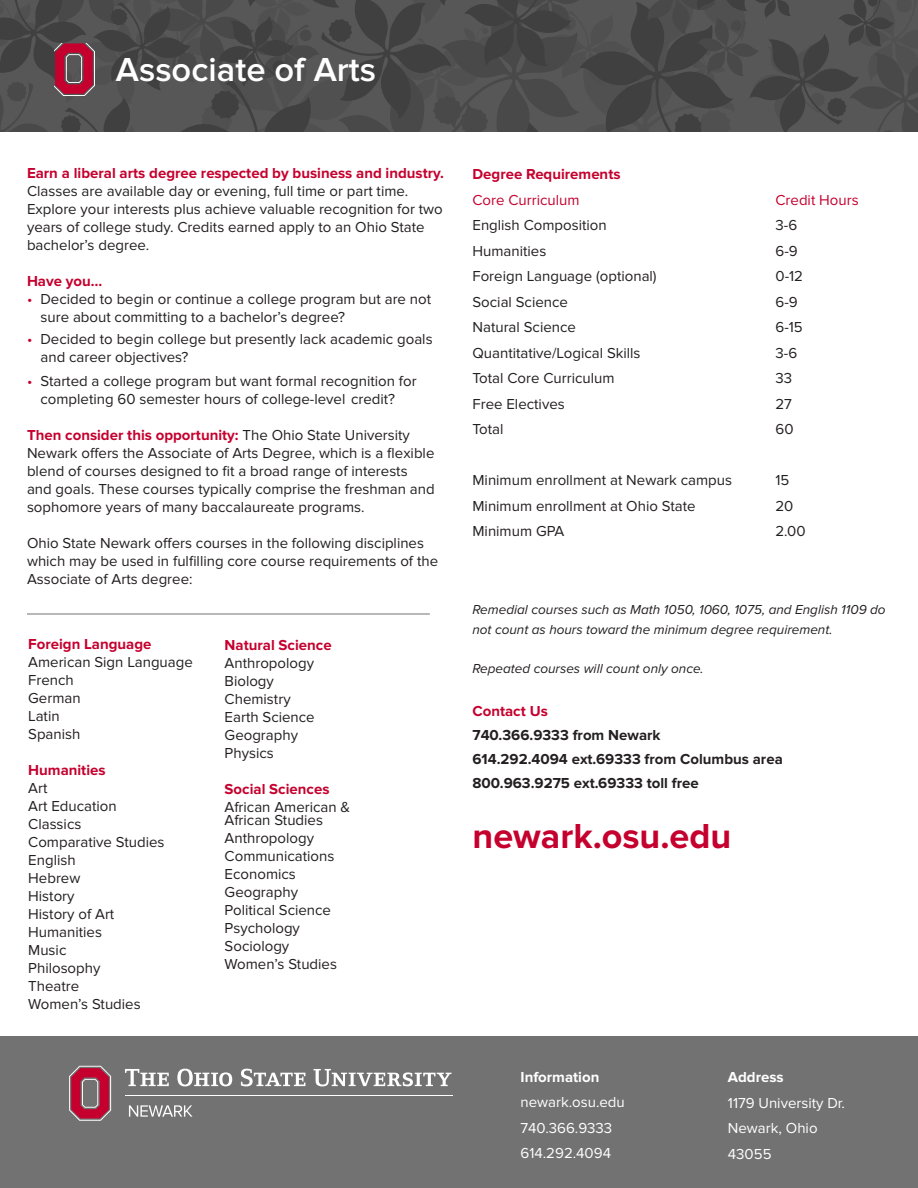
<style>
.page{position:relative;width:918px;height:1188px;background:#fff}
.page>*{position:absolute;margin:0;border:0;box-sizing:border-box;transform-origin:0 0}
.t1{font:700 36px "Proxima Nova";color:#c5002e}
.t2{font:600 34.5px "Proxima Nova";color:#fff}
.t3{font:15px/18px "Proxima Nova";color:#231f20}
.t4{font:700 15px "Proxima Nova";color:#c5002e}
.t5{font:700 15px "Proxima Nova";color:#231f20}
.t6{font:15px "Proxima Nova";color:#fff}
.t7{font:15px "Proxima Nova";color:#c5002e}
.t8{font:700 15px "Proxima Nova";color:#fff}
.t9{font:italic 13.5px/19.5px "Proxima Nova";color:#231f20}
.s1{color:#c5002e}
.s2{font-weight:700;color:#c5002e}
</style>
<div class="page">
<div style="left:0;top:1037px;width:918px;height:151px;background:#717271"></div>
<svg style="left:129px;top:1105px;width:64px;height:12px"></svg>
<svg style="left:69px;top:1066px;width:42px;height:55px"></svg>
<hr style="left:125px;top:1095px;width:328px;height:1px;background:#fff">
<svg style="left:125px;top:1069px;width:44px;height:17px"></svg>
<svg style="left:177px;top:1069px;width:55px;height:17px"></svg>
<svg style="left:241px;top:1069px;width:64px;height:17px"></svg>
<svg style="left:314px;top:1069px;width:138px;height:17px"></svg>
<hr style="left:27px;top:614px;width:403px;height:1px;background:#717271">
<svg style="left:0;top:0;width:918px;height:132px"></svg>
<p class="t2" style="left:116px;top:50px;width:262px">Associate of Arts</p>
<p class="t4" style="left:27px;top:164px;width:418px">Earn a liberal arts degree respected by business and industry.</p>
<p class="t3" style="left:27px;top:182px;width:417px">Classes are available day or evening, full time or part time.<br>Explore your interests plus achieve valuable recognition for two years of college study. Credits earned apply to an Ohio State bachelor’s degree.</p>
<p class="t4" style="left:27px;top:272px;width:77px">Have you…</p>
<p class="t3" style="left:40px;top:290px;width:392px;text-indent:-14px"><span class="s1">•</span> Decided to begin or continue a college program but are not sure about committing to a bachelor’s degree?</p>
<p class="t3" style="left:40px;top:331px;width:394px;text-indent:-14px"><span class="s1">•</span> Decided to begin college but presently lack academic goals and career objectives?</p>
<p class="t3" style="left:27px;top:373px;width:391px;text-align:center"><span class="s1">•</span> Started a college program but want formal recognition for completing 60 semester hours of college-level credit?</p>
<p class="t3" style="left:27px;top:427px;width:409px"><span class="s2">Then consider this opportunity:</span> The Ohio State University Newark offers the Associate of Arts Degree, which is a flexible blend of courses designed to fit a broad range of interests and goals. These courses typically comprise the freshman and sophomore years of many baccalaureate programs.</p>
<p class="t3" style="left:27px;top:535px;width:413px">Ohio State Newark offers courses in the following disciplines which may be used in fulfilling core course requirements of the<br>Associate of Arts degree:</p>
<p class="t4" style="left:28px;top:636px;width:125px">Foreign Language</p>
<p class="t3" style="left:28px;top:654px;width:166px">American Sign Language</p>
<p class="t3" style="left:28px;top:672px;width:47px">French</p>
<p class="t3" style="left:28px;top:690px;width:54px">German</p>
<p class="t3" style="left:28px;top:708px;width:33px">Latin</p>
<p class="t3" style="left:28px;top:726px;width:54px">Spanish</p>
<p class="t4" style="left:28px;top:762px;width:79px">Humanities</p>
<p class="t3" style="left:28px;top:780px;width:21px">Art</p>
<p class="t3" style="left:28px;top:798px;width:90px">Art Education</p>
<p class="t3" style="left:28px;top:816px;width:55px">Classics</p>
<p class="t3" style="left:28px;top:834px;width:138px">Comparative Studies</p>
<p class="t3" style="left:28px;top:852px;width:49px">English</p>
<p class="t3" style="left:28px;top:870px;width:54px">Hebrew</p>
<p class="t3" style="left:28px;top:888px;width:48px">History</p>
<p class="t3" style="left:28px;top:906px;width:88px">History of Art</p>
<p class="t3" style="left:28px;top:924px;width:75px">Humanities</p>
<p class="t3" style="left:28px;top:942px;width:40px">Music</p>
<p class="t3" style="left:28px;top:960px;width:74px">Philosophy</p>
<p class="t3" style="left:28px;top:978px;width:52px">Theatre</p>
<p class="t3" style="left:28px;top:996px;width:114px">Women’s Studies</p>
<p class="t4" style="left:225px;top:636px;width:109px">Natural Science</p>
<p class="t3" style="left:225px;top:654px;width:91px">Anthropology</p>
<p class="t3" style="left:225px;top:672px;width:51px">Biology</p>
<p class="t3" style="left:225px;top:690px;width:68px">Chemistry</p>
<p class="t3" style="left:225px;top:708px;width:92px">Earth Science</p>
<p class="t3" style="left:225px;top:726px;width:75px">Geography</p>
<p class="t3" style="left:225px;top:744px;width:51px">Physics</p>
<p class="t4" style="left:225px;top:780px;width:106px">Social Sciences</p>
<p class="t3" style="left:225px;top:798px;width:127px">African American &amp;</p>
<p class="t3" style="left:225px;top:812px;width:100px">African Studies</p>
<p class="t3" style="left:225px;top:830px;width:91px">Anthropology</p>
<p class="t3" style="left:225px;top:848px;width:111px">Communications</p>
<p class="t3" style="left:225px;top:866px;width:73px">Economics</p>
<p class="t3" style="left:225px;top:884px;width:75px">Geography</p>
<p class="t3" style="left:225px;top:902px;width:108px">Political Science</p>
<p class="t3" style="left:225px;top:920px;width:77px">Psychology</p>
<p class="t3" style="left:225px;top:938px;width:66px">Sociology</p>
<p class="t3" style="left:225px;top:956px;width:114px">Women’s Studies</p>
<p class="t4" style="left:472px;top:166px;width:150px">Degree Requirements</p>
<p class="t7" style="left:472px;top:191px;width:109px">Core Curriculum</p>
<p class="t7" style="left:776px;top:191px;width:85px">Credit Hours</p>
<p class="t3" style="left:472px;top:216px;width:136px">English Composition</p>
<p class="t3" style="left:776px;top:216px;width:23px">3-6</p>
<p class="t3" style="left:472px;top:242px;width:75px">Humanities</p>
<p class="t3" style="left:776px;top:242px;width:24px">6-9</p>
<p class="t3" style="left:472px;top:267px;width:186px">Foreign Language (optional)</p>
<p class="t3" style="left:776px;top:267px;width:29px">0-12</p>
<p class="t3" style="left:472px;top:293px;width:97px">Social Science</p>
<p class="t3" style="left:776px;top:293px;width:24px">6-9</p>
<p class="t3" style="left:472px;top:318px;width:105px">Natural Science</p>
<p class="t3" style="left:776px;top:318px;width:29px">6-15</p>
<p class="t3" style="left:472px;top:344px;width:170px">Quantitative/Logical Skills</p>
<p class="t3" style="left:776px;top:344px;width:23px">3-6</p>
<p class="t3" style="left:472px;top:369px;width:144px">Total Core Curriculum</p>
<p class="t3" style="left:776px;top:369px;width:18px">33</p>
<p class="t3" style="left:472px;top:395px;width:94px">Free Electives</p>
<p class="t3" style="left:776px;top:395px;width:18px">27</p>
<p class="t3" style="left:472px;top:420px;width:33px">Total</p>
<p class="t3" style="left:776px;top:420px;width:20px">60</p>
<p class="t3" style="left:472px;top:471px;width:261px">Minimum enrollment at Newark campus</p>
<p class="t3" style="left:776px;top:471px;width:15px">15</p>
<p class="t3" style="left:472px;top:497px;width:225px">Minimum enrollment at Ohio State</p>
<p class="t3" style="left:776px;top:497px;width:19px">20</p>
<p class="t3" style="left:472px;top:522px;width:93px">Minimum GPA</p>
<p class="t3" style="left:776px;top:522px;width:32px">2.00</p>
<p class="t9" style="left:472px;top:600px;width:415px">Remedial courses such as Math 1050, 1060, 1075, and English 1109 do not count as hours toward the minimum degree requirement.</p>
<p class="t9" style="left:472px;top:659px;width:233px">Repeated courses will count only once.</p>
<p class="t4" style="left:472px;top:703px;width:77px">Contact Us</p>
<p class="t5" style="left:472px;top:727px;width:190px">740.366.9333 from Newark</p>
<p class="t5" style="left:472px;top:751px;width:312px">614.292.4094 ext.69333 from Columbus area</p>
<p class="t5" style="left:472px;top:775px;width:228px">800.963.9275 ext.69333 toll free</p>
<p class="t1" style="left:472px;top:815px;width:260px">newark.osu.edu</p>
<p class="t8" style="left:521px;top:1068px;width:80px">Information</p>
<p class="t6" style="left:521px;top:1093px;width:106px">newark.osu.edu</p>
<p class="t6" style="left:521px;top:1119px;width:93px">740.366.9333</p>
<p class="t6" style="left:521px;top:1144px;width:92px">614.292.4094</p>
<p class="t8" style="left:728px;top:1068px;width:57px">Address</p>
<p class="t6" style="left:728px;top:1094px;width:119px">1179 University Dr.</p>
<p class="t6" style="left:728px;top:1120px;width:91px">Newark, Ohio</p>
<p class="t6" style="left:728px;top:1145px;width:45px">43055</p>
</div>
